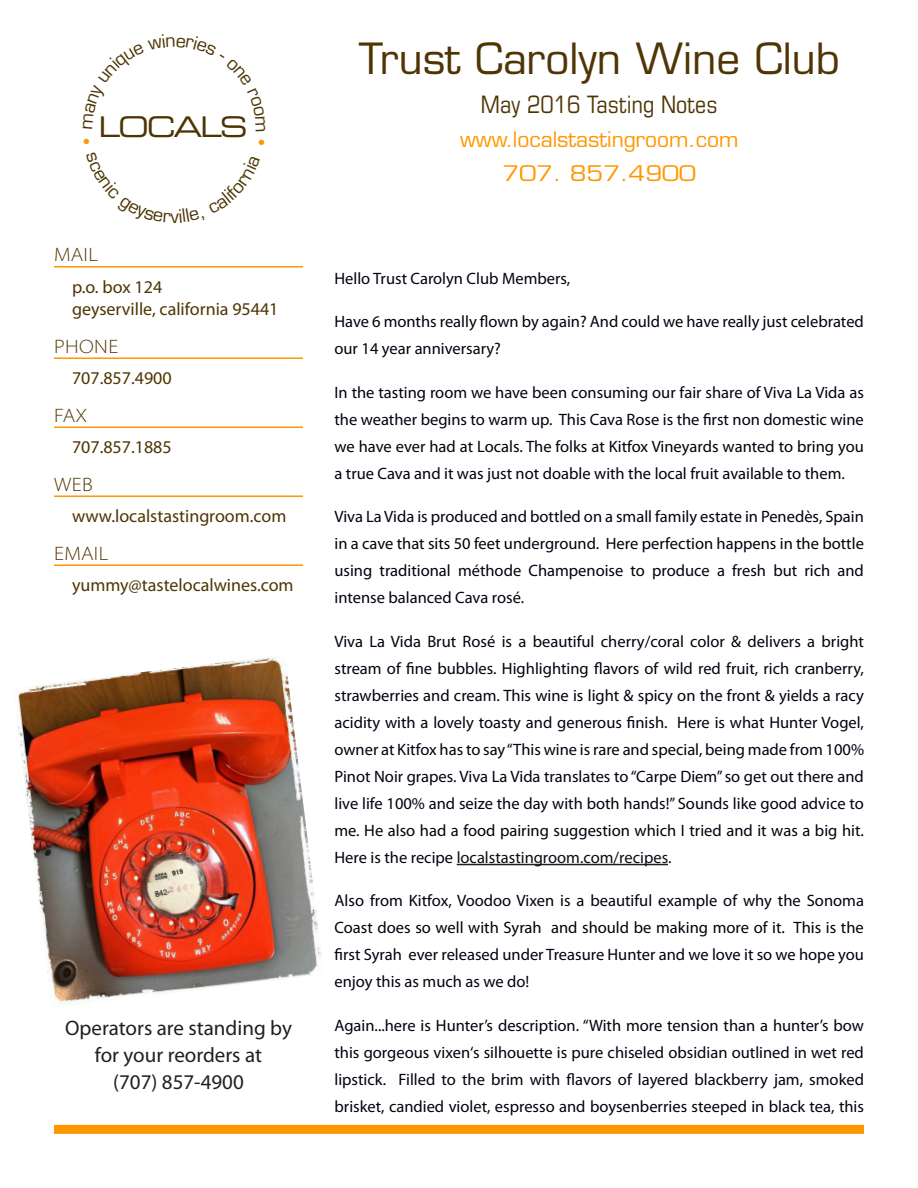
<style>
.page{position:relative;width:918px;height:1188px;background:#fff}
.page>*{position:absolute;margin:0;border:0;box-sizing:border-box;transform-origin:0 0}
.Top_Heading{font:42px "Eurostile";color:#4f3503}
.t1{font:28.5px "Eurostile Extended Two";letter-spacing:-.075em;color:#4c3503}
.Top_Sub-heading{font:condensed 24px "Eurostile";color:#4f3503}
.t2{font:21px/27px "Myriad Pro";color:#231f20;text-align:center}
.Top_Sub-heading-2{font:21px "Eurostile";color:#ff9700}
.Top_Contact{font:21px "Eurostile";color:#ff9700;scale:1.16 1}
.Contact_Info_-_Caps{font:300 semi-expanded 19.5px "Myriad Pro";letter-spacing:.02em;color:#4f3503}
.Contact_Info_-_First{font:18px "Myriad Pro";color:#4f3503}
.Contact_Info_-_Next{font:18px "Myriad Pro";color:#4f3503}
.Paragraph_Welcome{font:16.5px/27px "Myriad Pro";color:#06000f;text-align:justify}
.s1{color:#0a0d14}
</style>
<div class="page">
<img style="left:17px;top:656px;width:305px;height:349px">
<div style="left:54px;top:1125px;width:810px;height:9px;background:#ff9700"></div>
<hr style="left:457px;top:864px;width:211px;height:1px;background:#231f20">
<hr style="left:54px;top:266px;width:249px;height:1px;background:#ff9700">
<hr style="left:54px;top:357px;width:249px;height:2px;background:#ff9700">
<hr style="left:54px;top:426px;width:249px;height:2px;background:#ff9700">
<hr style="left:54px;top:495px;width:249px;height:2px;background:#ff9700">
<hr style="left:54px;top:564px;width:249px;height:2px;background:#ff9700">
<p class="t1" style="left:98px;top:107px;width:151px">LOCALS</p>
<p class="Contact_Info_-_Caps" style="left:54px;top:244px;width:45px">MAIL</p>
<p class="Contact_Info_-_First" style="left:72px;top:277px;width:92px">p.o. box 124</p>
<p class="Contact_Info_-_Next" style="left:72px;top:300px;width:208px">geyserville, california 95441</p>
<p class="Contact_Info_-_Caps" style="left:54px;top:336px;width:66px">PHONE</p>
<p class="Contact_Info_-_First" style="left:72px;top:369px;width:101px">707.857.4900</p>
<p class="Contact_Info_-_Caps" style="left:54px;top:405px;width:34px">FAX</p>
<p class="Contact_Info_-_First" style="left:72px;top:438px;width:101px">707.857.1885</p>
<p class="Contact_Info_-_Caps" style="left:54px;top:474px;width:40px">WEB</p>
<p class="Contact_Info_-_First" style="left:72px;top:507px;width:216px">www.localstastingroom.com</p>
<p class="Contact_Info_-_Caps" style="left:54px;top:543px;width:56px">EMAIL</p>
<p class="Contact_Info_-_First" style="left:72px;top:576px;width:223px">yummy@tastelocalwines.com</p>
<p class="t2" style="left:65px;top:1015px;width:228px">Operators are standing by for your reorders at<br>(707) 857-4900</p>
<p class="Top_Heading" style="left:359px;top:33px;width:483px">Trust Carolyn Wine Club</p>
<p class="Top_Sub-heading" style="left:481px;top:90px;width:238px">May 2016 Tasting Notes</p>
<p class="Top_Sub-heading-2" style="left:460px;top:127px;width:280px">www.localstastingroom.com</p>
<p class="Top_Contact" style="left:503px;top:161px;width:168px">707. 857.4900</p>
<p class="Paragraph_Welcome" style="left:334px;top:265px;width:237px">Hello Trust Carolyn Club Members,</p>
<p class="Paragraph_Welcome" style="left:334px;top:309px;width:531px">Have 6 months really flown by again? And could we have really just celebrated our 14 year anniversary?</p>
<p class="Paragraph_Welcome" style="left:334px;top:379px;width:531px">In the tasting room we have been consuming our fair share of Viva La Vida as the weather begins to warm up. This Cava Rose is the first non domestic wine we have ever had at Locals. The folks at Kitfox Vineyards wanted to bring you a true Cava and it was just not doable with the local fruit available to them.</p>
<p class="Paragraph_Welcome" style="left:334px;top:504px;width:531px">Viva La Vida is produced and bottled on a small family estate in Penedès, Spain in a cave that sits 50 feet underground. Here perfection happens in the bottle using traditional méthode Champenoise to produce a fresh but rich and intense balanced Cava rosé.</p>
<p class="Paragraph_Welcome" style="left:334px;top:628px;width:531px">Viva La Vida Brut Rosé is a beautiful cherry/coral color &amp; delivers a bright stream of fine bubbles. Highlighting flavors of wild red fruit, rich cranberry, strawberries and cream. This wine is light &amp; spicy on the front &amp; yields a racy acidity with a lovely toasty and generous finish. Here is what Hunter Vogel, owner at Kitfox has to say “This wine is rare and special, being made from 100% Pinot Noir grapes. Viva La Vida translates to “Carpe Diem” so get out there and live life 100% and seize the day with both hands!” Sounds like good advice to me. He also had a food pairing suggestion which I tried and it was a big hit.<br>Here is the recipe <span class="s1">localstastingroom.com/recipes</span>.</p>
<p class="Paragraph_Welcome" style="left:334px;top:888px;width:531px">Also from Kitfox, Voodoo Vixen is a beautiful example of why the Sonoma Coast does so well with Syrah and should be making more of it. This is the first Syrah ever released under Treasure Hunter and we love it so we hope you enjoy this as much as we do!</p>
<p class="Paragraph_Welcome" style="left:334px;top:1012px;width:531px">Again...here is Hunter’s description. “With more tension than a hunter’s bow this gorgeous vixen‘s silhouette is pure chiseled obsidian outlined in wet red lipstick. Filled to the brim with flavors of layered blackberry jam, smoked brisket, candied violet, espresso and boysenberries steeped in black tea, this</p>
</div>
